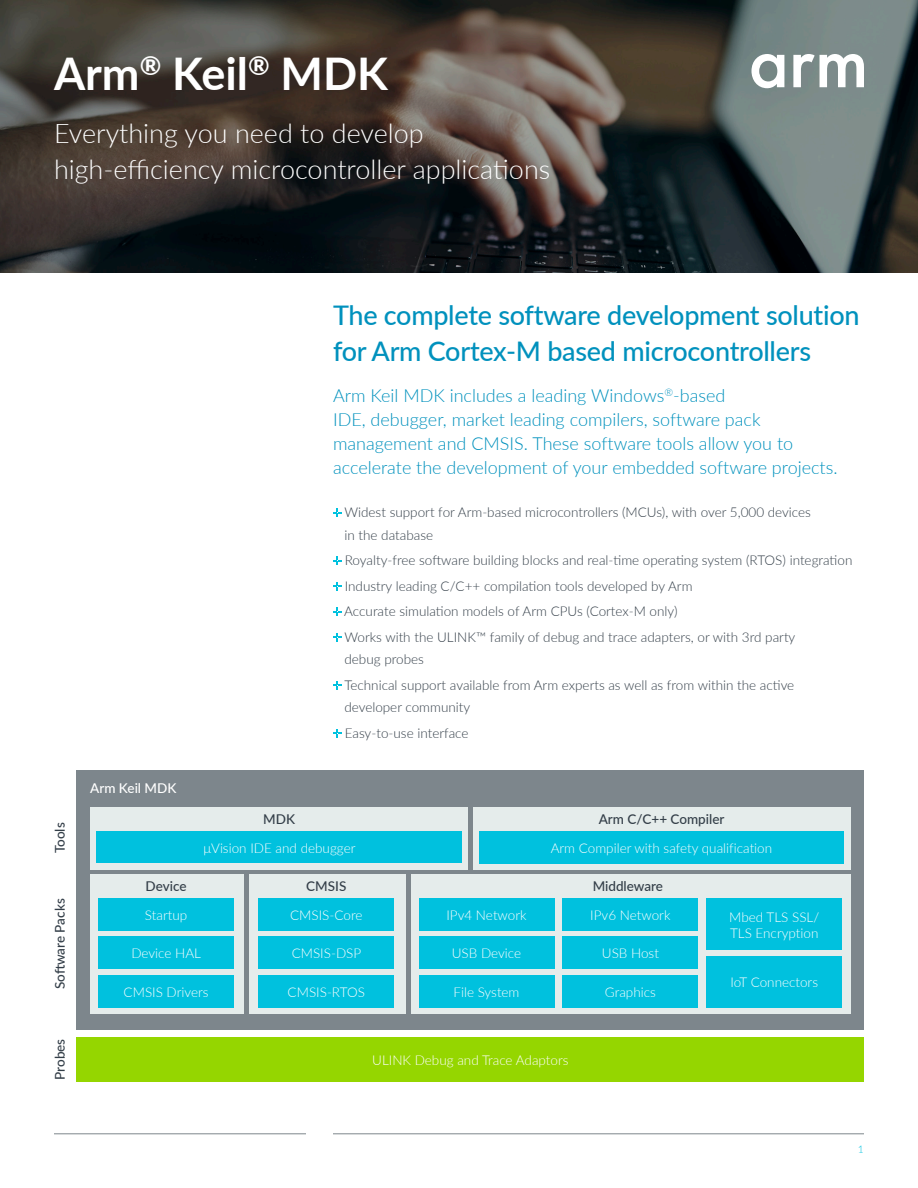
<style>
.page{position:relative;width:918px;height:1188px;background:#fff}
.page>*{position:absolute;margin:0;border:0;box-sizing:border-box;transform-origin:0 0}
.t1{font:700 45px "Lato";color:#fff}
.Heading{font:500 27px/36px "Lato";letter-spacing:-.01em;color:#0091bd}
.t2{font:300 27px/36px "Lato";color:#fff}
.t3{font:300 18px/24px "Lato";color:#0091bd}
.Bullets{font:300 13.5px/22.5px "Lato";color:#333e48}
.t4{font:300 13.5px/16.2px "Lato";color:#fff}
.t5{font:500 13.5px "Lato";color:#333e48}
.t6{font:500 13.5px "Lato";color:#fff}
.t7{font:300 10.5px "Lato";color:#00c1de}
</style>
<div class="page">
<hr style="left:333px;top:1134px;width:531px;height:1px;background:#7d868c">
<hr style="left:54px;top:1134px;width:252px;height:1px;background:#7d868c">
<svg style="left:0;top:0;width:918px;height:273px;background:#3e3d3a"></svg>
<svg style="left:752px;top:54px;width:112px;height:34px"></svg>
<svg style="left:333px;top:509px;width:8px;height:8px"></svg>
<svg style="left:333px;top:557px;width:8px;height:8px"></svg>
<svg style="left:333px;top:582px;width:8px;height:9px"></svg>
<svg style="left:333px;top:608px;width:8px;height:8px"></svg>
<svg style="left:333px;top:633px;width:8px;height:9px"></svg>
<svg style="left:333px;top:681px;width:8px;height:9px"></svg>
<svg style="left:333px;top:729px;width:8px;height:9px"></svg>
<div style="left:77px;top:770px;width:787px;height:260px;background:#7d868c"></div>
<div style="left:77px;top:1037px;width:787px;height:45px;background:#95d600"></div>
<div style="left:90px;top:874px;width:154px;height:140px;background:#e5eceb"></div>
<div style="left:249px;top:874px;width:157px;height:140px;background:#e5eceb"></div>
<div style="left:411px;top:874px;width:439px;height:140px;background:#e5eceb"></div>
<div style="left:90px;top:807px;width:378px;height:63px;background:#e5eceb"></div>
<div style="left:473px;top:807px;width:377px;height:63px;background:#e5eceb"></div>
<div style="left:98px;top:975px;width:136px;height:32px;background:#00c1de"></div>
<div style="left:259px;top:975px;width:135px;height:32px;background:#00c1de"></div>
<div style="left:419px;top:975px;width:135px;height:32px;background:#00c1de"></div>
<div style="left:563px;top:975px;width:135px;height:32px;background:#00c1de"></div>
<div style="left:707px;top:956px;width:135px;height:51px;background:#00c1de"></div>
<div style="left:98px;top:937px;width:136px;height:32px;background:#00c1de"></div>
<div style="left:259px;top:937px;width:135px;height:32px;background:#00c1de"></div>
<div style="left:419px;top:937px;width:135px;height:32px;background:#00c1de"></div>
<div style="left:563px;top:937px;width:135px;height:32px;background:#00c1de"></div>
<div style="left:98px;top:899px;width:136px;height:32px;background:#00c1de"></div>
<div style="left:259px;top:899px;width:135px;height:32px;background:#00c1de"></div>
<div style="left:419px;top:899px;width:135px;height:32px;background:#00c1de"></div>
<div style="left:563px;top:899px;width:135px;height:32px;background:#00c1de"></div>
<div style="left:707px;top:899px;width:135px;height:51px;background:#00c1de"></div>
<div style="left:96px;top:832px;width:366px;height:31px;background:#00c1de"></div>
<div style="left:479px;top:832px;width:365px;height:32px;background:#00c1de"></div>
<p class="t1" style="left:54px;top:41px;width:336px">Arm<sup>®</sup> Keil<sup>®</sup> MDK</p>
<p class="t2" style="left:54px;top:115px;width:498px">Everything you need to develop high-efficiency microcontroller applications</p>
<p class="t5" style="left:50px;top:853px;width:32px;rotate:-90deg">Tools</p>
<p class="t5" style="left:50px;top:989px;width:92px;rotate:-90deg">Software Packs</p>
<p class="t5" style="left:50px;top:1080px;width:43px;rotate:-90deg">Probes</p>
<p class="t6" style="left:90px;top:778px;width:88px">Arm Keil MDK</p>
<p class="Heading" style="left:333px;top:297px;width:528px">The complete software development solution for Arm Cortex-M based microcontrollers</p>
<p class="t3" style="left:333px;top:383px;width:506px">Arm Keil MDK includes a leading Windows<sup>®</sup>-based<br>IDE, debugger, market leading compilers, software pack management and CMSIS. These software tools allow you to accelerate the development of your embedded software projects.</p>
<p class="Bullets" style="left:344px;top:500px;width:468px">Widest support for Arm-based microcontrollers (MCUs), with over 5,000 devices in the database</p>
<p class="Bullets" style="left:345px;top:548px;width:509px">Royalty-free software building blocks and real-time operating system (RTOS) integration</p>
<p class="Bullets" style="left:345px;top:574px;width:349px">Industry leading C/C++ compilation tools developed by Arm</p>
<p class="Bullets" style="left:344px;top:599px;width:335px">Accurate simulation models of Arm CPUs (Cortex-M only)</p>
<p class="Bullets" style="left:344px;top:625px;width:452px">Works with the ULINK™ family of debug and trace adapters, or with 3rd party debug probes</p>
<p class="Bullets" style="left:344px;top:673px;width:451px">Technical support available from Arm experts as well as from within the active developer community</p>
<p class="Bullets" style="left:345px;top:721px;width:125px">Easy-to-use interface</p>
<p class="t5" style="left:263px;top:810px;width:33px">MDK</p>
<p class="t5" style="left:599px;top:810px;width:127px">Arm C/C++ Compiler</p>
<p class="t4" style="left:203px;top:839px;width:154px">µVision IDE and debugger</p>
<p class="t4" style="left:551px;top:840px;width:223px">Arm Compiler with safety qualification</p>
<p class="t5" style="left:146px;top:877px;width:42px">Device</p>
<p class="t5" style="left:306px;top:877px;width:42px">CMSIS</p>
<p class="t5" style="left:593px;top:877px;width:72px">Middleware</p>
<p class="t4" style="left:145px;top:907px;width:44px">Startup</p>
<p class="t4" style="left:290px;top:907px;width:74px">CMSIS-Core</p>
<p class="t4" style="left:446px;top:907px;width:82px">IPv4 Network</p>
<p class="t4" style="left:590px;top:907px;width:82px">IPv6 Network</p>
<p class="t4" style="left:729px;top:908px;width:91px">Mbed TLS SSL/<br>TLS Encryption</p>
<p class="t4" style="left:131px;top:945px;width:71px">Device HAL</p>
<p class="t4" style="left:292px;top:945px;width:71px">CMSIS-DSP</p>
<p class="t4" style="left:452px;top:945px;width:71px">USB Device</p>
<p class="t4" style="left:602px;top:945px;width:59px">USB Host</p>
<p class="t4" style="left:124px;top:983px;width:86px">CMSIS Drivers</p>
<p class="t4" style="left:288px;top:983px;width:79px">CMSIS-RTOS</p>
<p class="t4" style="left:453px;top:983px;width:68px">File System</p>
<p class="t4" style="left:605px;top:983px;width:52px">Graphics</p>
<p class="t4" style="left:372px;top:1051px;width:198px">ULINK Debug and Trace Adaptors</p>
<p class="t4" style="left:731px;top:974px;width:89px">IoT Connectors</p>
<p class="t7" style="left:858px;top:1142px;width:8px">1</p>
</div>
